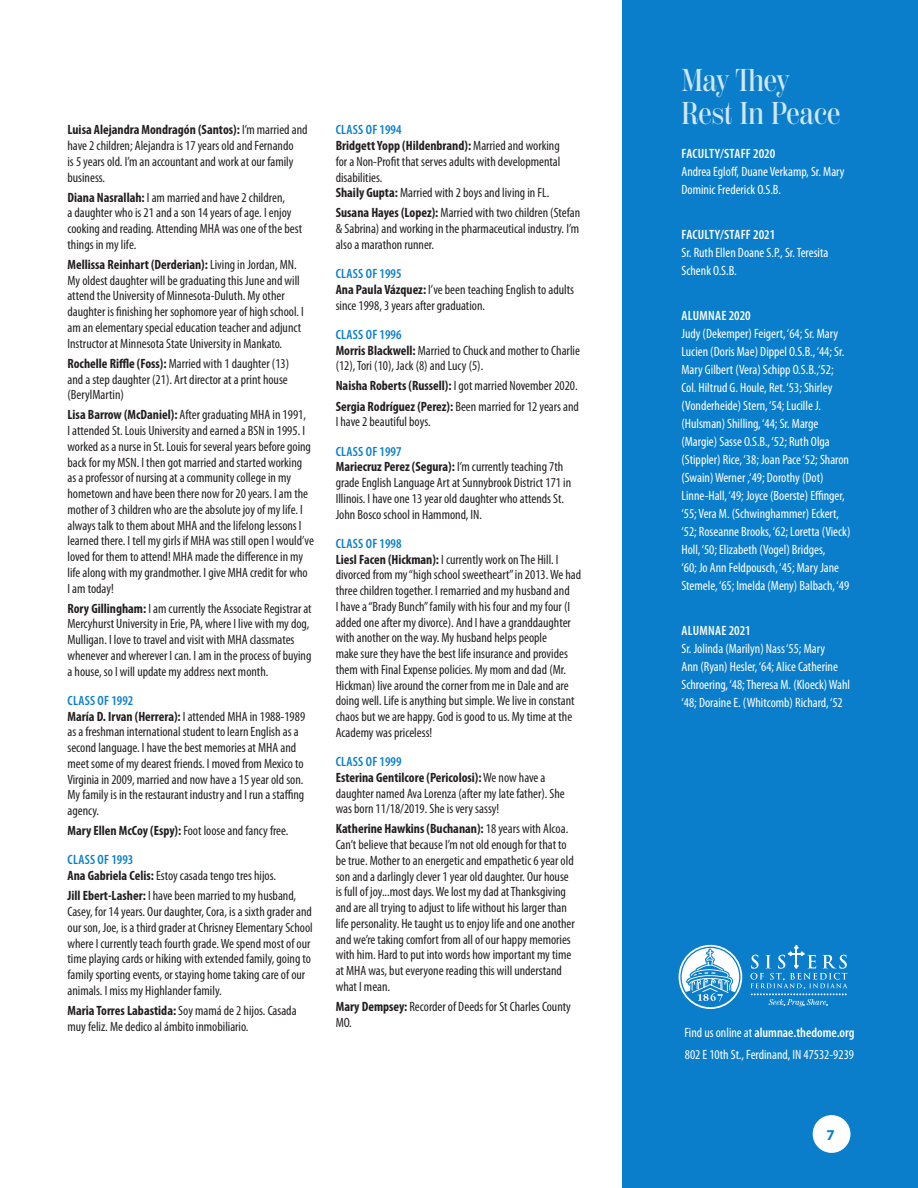
<style>
.page{position:relative;width:918px;height:1188px;background:#fff}
.page>*{position:absolute;margin:0;border:0;box-sizing:border-box;transform-origin:0 0}
.t1{font:500 31.5px/33px "Scotch Display Comp";color:#d1e7f6}
.t2{font:700 15px "Myriad Pro";color:#0a7eca}
.t3{font:condensed 13.5px/15.8px "Myriad Pro";color:#231f20}
.t4{font:condensed 13.5px/18px "Myriad Pro";color:#fff}
.t5{font:600 condensed 13.5px "Myriad Pro";letter-spacing:.02em;color:#0a7eca}
.t6{font:600 condensed 13.5px "Myriad Pro";color:#fff}
.t7{font:600 condensed 13.5px "Myriad Pro";letter-spacing:.02em;color:#fff}
.s1{font-weight:700}
.s2{font-weight:400}
</style>
<div class="page">
<div style="left:622px;top:0;width:296px;height:1188px;background:#0a7eca"></div>
<svg style="left:750px;top:945px;width:98px;height:62px"></svg>
<div style="left:679px;top:945px;width:63px;height:64px;border:2px solid #fff;border-radius:50%"></div>
<svg style="left:682px;top:948px;width:57px;height:53px"></svg>
<div style="left:813px;top:1115px;width:38px;height:38px;background:#fff;border-radius:50%"></div>
<p class="t3" style="left:68px;top:122px;width:242px"><span class="s1">Luisa Alejandra Mondragón (Santos):</span> I’m married and have 2 children; Alejandra is 17 years old and Fernando<br>is 5 years old. I’m an accountant and work at our family business.</p>
<p class="t3" style="left:68px;top:190px;width:236px"><span class="s1">Diana Nasrallah:</span> I am married and have 2 children,<br>a daughter who is 21 and a son 14 years of age. I enjoy cooking and reading. Attending MHA was one of the best things in my life.</p>
<p class="t3" style="left:68px;top:257px;width:238px"><span class="s1">Mellissa Reinhart (Derderian):</span> Living in Jordan, MN.<br>My oldest daughter will be graduating this June and will attend the University of Minnesota-Duluth. My other daughter is finishing her sophomore year of high school. I am an elementary special education teacher and adjunct Instructor at Minnesota State University in Mankato.</p>
<p class="t3" style="left:68px;top:356px;width:223px;text-align:justify"><span class="s1">Rochelle Riffle (Foss):</span> Married with 1 daughter (13) and a step daughter (21). Art director at a print house (BerylMartin)</p>
<p class="t3" style="left:68px;top:407px;width:248px"><span class="s1">Lisa Barrow (McDaniel):</span> After graduating MHA in 1991,<br>I attended St. Louis University and earned a BSN in 1995. I worked as a nurse in St. Louis for several years before going back for my MSN. I then got married and started working as a professor of nursing at a community college in my hometown and have been there now for 20 years. I am the mother of 3 children who are the absolute joy of my life. I always talk to them about MHA and the lifelong lessons I learned there. I tell my girls if MHA was still open I would’ve loved for them to attend! MHA made the difference in my life along with my grandmother. I give MHA credit for who<br>I am today!</p>
<p class="t3" style="left:68px;top:601px;width:246px"><span class="s1">Rory Gillingham:</span> I am currently the Associate Registrar at Mercyhurst University in Erie, PA, where I live with my dog, Mulligan. I love to travel and visit with MHA classmates whenever and wherever I can. I am in the process of buying a house, so I will update my address next month.</p>
<p class="t5" style="left:68px;top:693px;width:67px">CLASS OF 1992</p>
<p class="t3" style="left:68px;top:709px;width:239px"><span class="s1">María D. Irvan (Herrera):</span> I attended MHA in 1988-1989 as a freshman international student to learn English as a second language. I have the best memories at MHA and meet some of my dearest friends. I moved from Mexico to Virginia in 2009, married and now have a 15 year old son.<br>My family is in the restaurant industry and I run a staffing agency.</p>
<p class="t3" style="left:68px;top:823px;width:223px"><span class="s1">Mary Ellen McCoy (Espy):</span> Foot loose and fancy free.</p>
<p class="t5" style="left:68px;top:853px;width:67px">CLASS OF 1993</p>
<p class="t3" style="left:68px;top:868px;width:210px"><span class="s1">Ana Gabriela Celis:</span> Estoy casada tengo tres hijos.</p>
<p class="t3" style="left:68px;top:888px;width:247px"><span class="s1">Jill Ebert-Lasher:</span> I have been married to my husband, Casey, for 14 years. Our daughter, Cora, is a sixth grader and our son, Joe, is a third grader at Chrisney Elementary School where I currently teach fourth grade. We spend most of our time playing cards or hiking with extended family, going to family sporting events, or staying home taking care of our animals. I miss my Highlander family.</p>
<p class="t3" style="left:68px;top:1003px;width:231px"><span class="s1">Maria Torres Labastida:</span> Soy mamá de 2 hijos. Casada muy feliz. Me dedico al ámbito inmobiliario.</p>
<p class="t5" style="left:336px;top:122px;width:67px">CLASS OF 1994</p>
<p class="t3" style="left:336px;top:138px;width:226px;text-align:justify"><span class="s1">Bridgett Yopp (Hildenbrand):</span> Married and working for a Non-Profit that serves adults with developmental disabilities.</p>
<p class="t3" style="left:336px;top:185px;width:215px"><span class="s1">Shaily Gupta:</span> Married with 2 boys and living in FL.</p>
<p class="t3" style="left:336px;top:205px;width:246px;text-align:justify"><span class="s1">Susana Hayes (Lopez):</span> Married with two children (Stefan &amp; Sabrina) and working in the pharmaceutical industry. I’m also a marathon runner.</p>
<p class="t5" style="left:336px;top:266px;width:67px">CLASS OF 1995</p>
<p class="t3" style="left:336px;top:282px;width:240px"><span class="s1">Ana Paula Vázquez:</span> I’ve been teaching English to adults since 1998, 3 years after graduation.</p>
<p class="t5" style="left:336px;top:327px;width:67px">CLASS OF 1996</p>
<p class="t3" style="left:336px;top:343px;width:246px"><span class="s1">Morris Blackwell:</span> Married to Chuck and mother to Charlie (12), Tori (10), Jack (8) and Lucy (5).</p>
<p class="t3" style="left:336px;top:378px;width:244px"><span class="s1">Naisha Roberts (Russell):</span> I got married November 2020.</p>
<p class="t3" style="left:336px;top:398px;width:245px"><span class="s1">Sergia Rodríguez (Perez):</span> Been married for 12 years and<br>I have 2 beautiful boys.</p>
<p class="t5" style="left:336px;top:444px;width:67px">CLASS OF 1997</p>
<p class="t3" style="left:336px;top:459px;width:237px"><span class="s1">Mariecruz Perez (Segura):</span> I’m currently teaching 7th grade English Language Art at Sunnybrook District 171 in Illinois. I have one 13 year old daughter who attends St.<br>John Bosco school in Hammond, IN.</p>
<p class="t5" style="left:336px;top:536px;width:67px">CLASS OF 1998</p>
<p class="t3" style="left:336px;top:551px;width:247px"><span class="s1">Liesl Facen (Hickman):</span> I currently work on The Hill. I divorced from my “high school sweetheart” in 2013. We had three children together. I remarried and my husband and<br>I have a “Brady Bunch” family with his four and my four (I added one after my divorce). And I have a granddaughter with another on the way. My husband helps people<br>make sure they have the best life insurance and provides them with Final Expense policies. My mom and dad (Mr.<br>Hickman) live around the corner from me in Dale and are doing well. Life is anything but simple. We live in constant chaos but we are happy. God is good to us. My time at the Academy was priceless!</p>
<p class="t5" style="left:336px;top:754px;width:67px">CLASS OF 1999</p>
<p class="t3" style="left:336px;top:770px;width:231px"><span class="s1">Esterina Gentilcore (Pericolosi):</span> We now have a daughter named Ava Lorenza (after my late father). She was born 11/18/2019. She is very sassy!</p>
<p class="t3" style="left:336px;top:821px;width:241px"><span class="s1">Katherine Hawkins (Buchanan):</span> 18 years with Alcoa.<br>Can’t believe that because I’m not old enough for that to be true. Mother to an energetic and empathetic 6 year old son and a darlingly clever 1 year old daughter. Our house is full of joy...most days. We lost my dad at Thanksgiving and are all trying to adjust to life without his larger than life personality. He taught us to enjoy life and one another and we’re taking comfort from all of our happy memories with him. Hard to put into words how important my time at MHA was, but everyone reading this will understand what I mean.</p>
<p class="t3" style="left:336px;top:999px;width:237px"><span class="s1">Mary Dempsey:</span> Recorder of Deeds for St Charles County<br>MO.</p>
<p class="t1" style="left:681px;top:64px;width:160px">May They<br>Rest In Peace</p>
<p class="t6" style="left:682px;top:146px;width:95px">FACULTY/STAFF 2020</p>
<p class="t4" style="left:681px;top:163px;width:165px">Andrea Egloff, Duane Verkamp, Sr. Mary<br>Dominic Frederick O.S.B.</p>
<p class="t6" style="left:682px;top:227px;width:95px">FACULTY/STAFF 2021</p>
<p class="t4" style="left:681px;top:244px;width:148px">Sr. Ruth Ellen Doane S.P., Sr. Teresita<br>Schenk O.S.B.</p>
<p class="t7" style="left:682px;top:308px;width:71px">ALUMNAE 2020</p>
<p class="t4" style="left:681px;top:325px;width:171px">Judy (Dekemper) Feigert, ‘64; Sr. Mary Lucien (Doris Mae) Dippel O.S.B., ‘44; Sr.<br>Mary Gilbert (Vera) Schipp O.S.B.,‘52; Col. Hiltrud G. Houle, Ret. ‘53; Shirley (Vonderheide) Stern, ‘54; Lucille J. (Hulsman) Shilling, ‘44; Sr. Marge (Margie) Sasse O.S.B., ‘52; Ruth Olga (Stippler) Rice, ‘38; Joan Pace ‘52; Sharon (Swain) Werner ,‘49; Dorothy (Dot)<br>Linne-Hall, ‘49; Joyce (Boerste) Effinger, ‘55; Vera M. (Schwinghammer) Eckert, ‘52; Roseanne Brooks, ‘62; Loretta (Vieck)<br>Holl, ‘50; Elizabeth (Vogel) Bridges,<br>‘60; Jo Ann Feldpousch, ‘45; Mary Jane Stemele, ‘65; Imelda (Meny) Balbach, ‘49</p>
<p class="t7" style="left:682px;top:623px;width:71px">ALUMNAE 2021</p>
<p class="t4" style="left:681px;top:640px;width:170px">Sr. Jolinda (Marilyn) Nass ‘55; Mary<br>Ann (Ryan) Hesler, ‘64; Alice Catherine Schroering, ‘48; Theresa M. (Kloeck) Wahl ‘48; Doraine E. (Whitcomb) Richard, ‘52</p>
<p class="t6" style="left:684px;top:1025px;width:172px"><span class="s2">Find us online at</span> alumnae.thedome.org</p>
<p class="t4" style="left:685px;top:1046px;width:171px">802 E 10th St., Ferdinand, IN 47532-9239</p>
<p class="t2" style="left:827px;top:1126px;width:10px">7</p>
</div>
